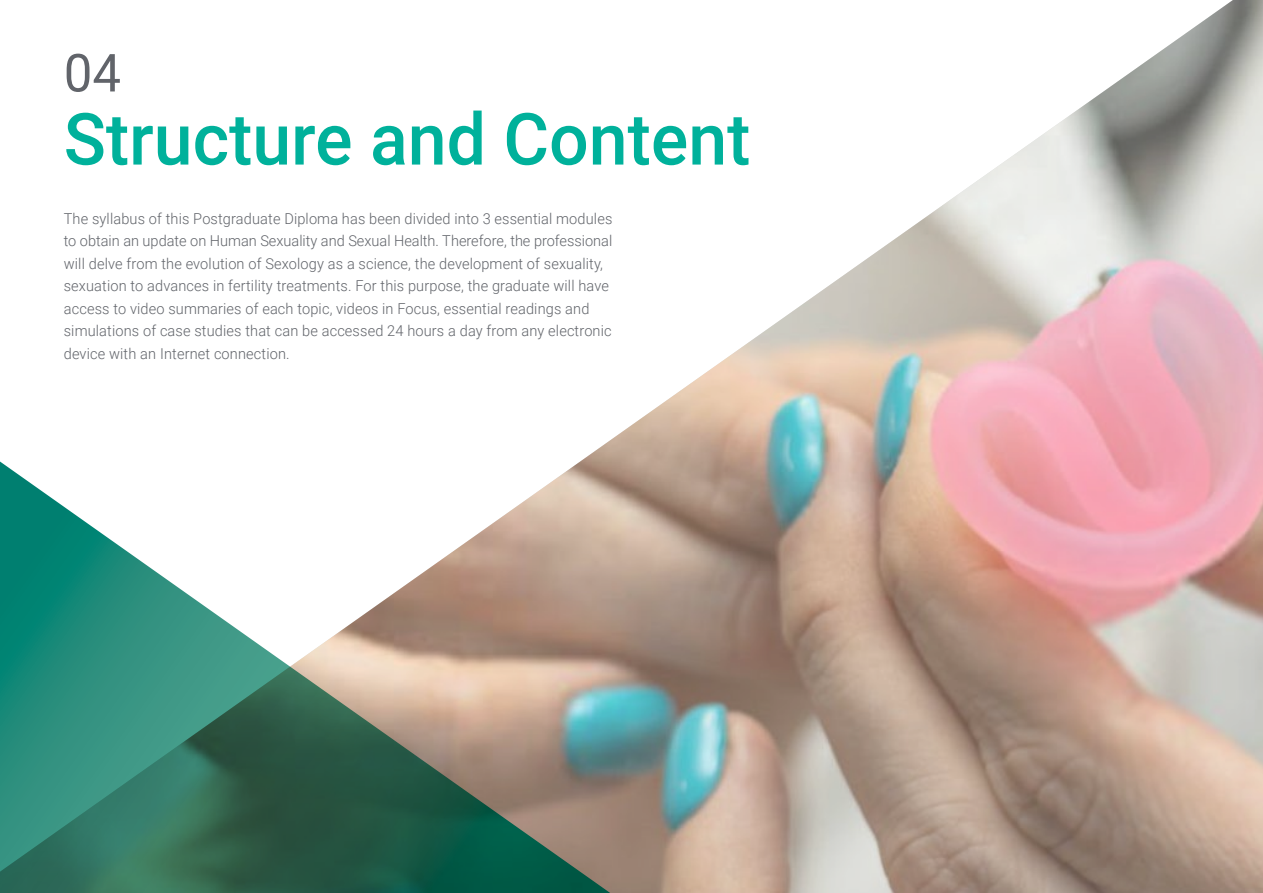
<style>
.page{position:relative;width:1263px;height:893px;background:#fff}
.page>*{position:absolute;margin:0;border:0;box-sizing:border-box;transform-origin:0 0}
.t1{font:500 72px "Roboto";color:#00b19b}
.t2{font:52.5px "Roboto";color:#61646a}
.t3{font:300 15px/22.5px "Roboto";letter-spacing:.01em;color:#61646a}
</style>
<div class="page">
<img style="left:602px;top:0;width:661px;height:893px">
<svg style="left:0;top:446px;width:640px;height:447px"></svg>
<h2 class="t2" style="left:64px;top:36px;width:59px">04</h2>
<h1 class="t1" style="left:64px;top:89px;width:688px">Structure and Content</h1>
<p class="t3" style="left:64px;top:207px;width:550px">The syllabus of this Postgraduate Diploma has been divided into 3 essential modules to obtain an update on Human Sexuality and Sexual Health. Therefore, the professional will delve from the evolution of Sexology as a science, the development of sexuality, sexuation to advances in fertility treatments. For this purpose, the graduate will have access to video summaries of each topic, videos in Focus, essential readings and simulations of case studies that can be accessed 24 hours a day from any electronic device with an Internet connection.</p>
</div>
